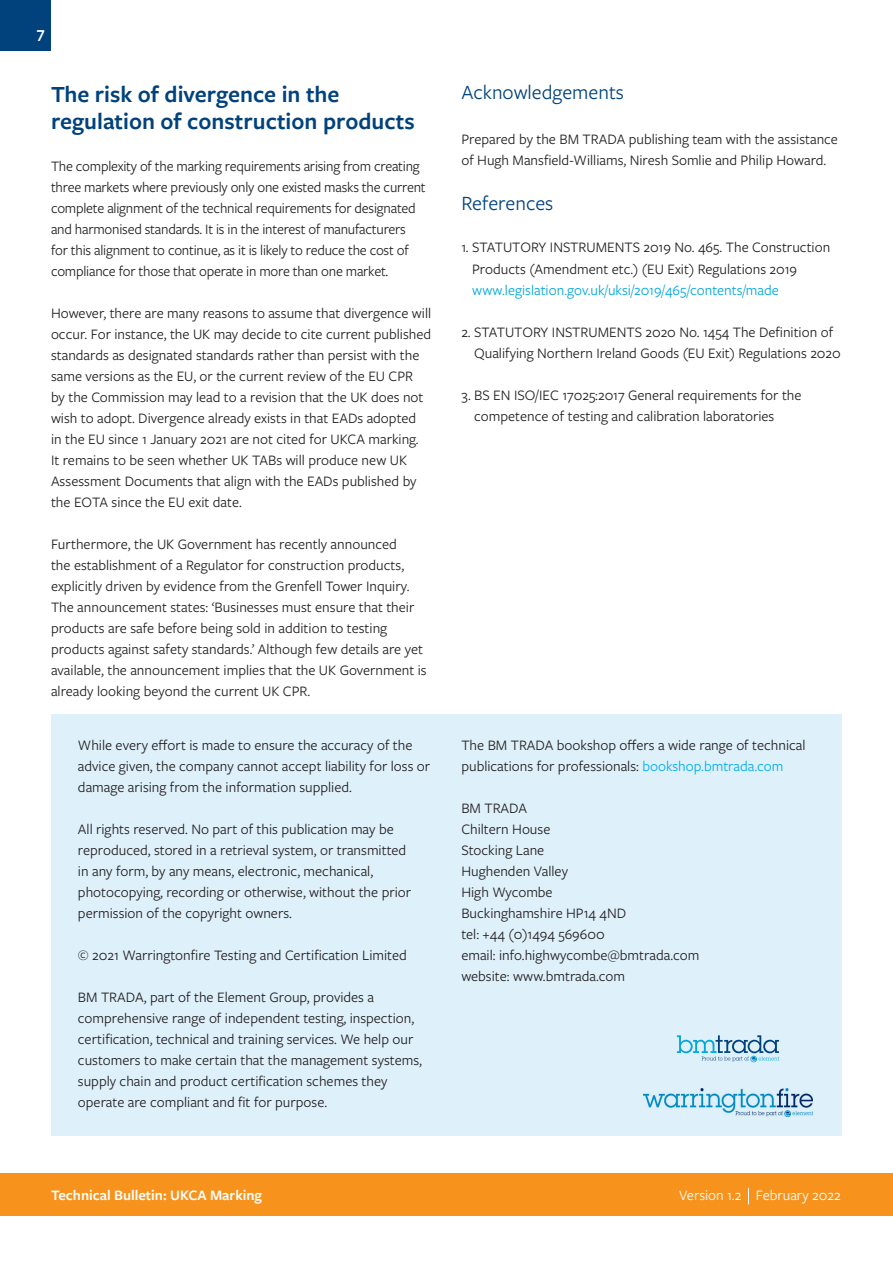
<style>
.page{position:relative;width:893px;height:1263px;background:#fff}
.page>*{position:absolute;margin:0;border:0;box-sizing:border-box;transform-origin:0 0}
.t1{font:600 24px/27px "Freight Sans Pro";color:#01427c}
.t2{font:21px "Freight Sans Pro";color:#01427c}
.t3{font:600 16.5px "Freight Sans Pro";color:#fff}
.t4{font:15px/21px "Freight Sans Pro";color:#231f20}
.t5{font:15px "Freight Sans Pro";color:#00a7db}
.t6{font:600 15px "Freight Sans Pro";color:#fff}
.t7{font:15px "Freight Sans Pro";color:#fff}
.s1{color:#00aeef}
</style>
<div class="page">
<div style="left:0;top:0;width:51px;height:51px;background:#01427c"></div>
<div style="left:0;top:1174px;width:893px;height:42px;background:#f7931d"></div>
<svg style="left:748px;top:1188px;width:1px;height:16px"></svg>
<div style="left:51px;top:714px;width:791px;height:421px;background:#def0fa"></div>
<svg style="left:677px;top:1035px;width:102px;height:26px"></svg>
<img style="left:644px;top:1088px;width:169px;height:28px">
<p class="t3" style="left:37px;top:21px;width:9px">7</p>
<h1 class="t1" style="left:51px;top:80px;width:365px">The risk of divergence in the regulation of construction products</h1>
<p class="t4" style="left:51px;top:155px;width:376px">The complexity of the marking requirements arising from creating three markets where previously only one existed masks the current complete alignment of the technical requirements for designated and harmonised standards. It is in the interest of manufacturers for this alignment to continue, as it is likely to reduce the cost of compliance for those that operate in more than one market.</p>
<p class="t4" style="left:51px;top:302px;width:382px">However, there are many reasons to assume that divergence will occur. For instance, the UK may decide to cite current published standards as designated standards rather than persist with the same versions as the EU, or the current review of the EU CPR<br>by the Commission may lead to a revision that the UK does not wish to adopt. Divergence already exists in that EADs adopted<br>in the EU since 1 January 2021 are not cited for UKCA marking.<br>It remains to be seen whether UK TABs will produce new UK Assessment Documents that align with the EADs published by the EOTA since the EU exit date.</p>
<p class="t4" style="left:51px;top:533px;width:377px">Furthermore, the UK Government has recently announced<br>the establishment of a Regulator for construction products, explicitly driven by evidence from the Grenfell Tower Inquiry.<br>The announcement states: ‘Businesses must ensure that their products are safe before being sold in addition to testing products against safety standards.’ Although few details are yet available, the announcement implies that the UK Government is already looking beyond the current UK CPR.</p>
<p class="t4" style="left:78px;top:734px;width:354px">While every effort is made to ensure the accuracy of the advice given, the company cannot accept liability for loss or damage arising from the information supplied.</p>
<p class="t4" style="left:78px;top:818px;width:335px">All rights reserved. No part of this publication may be reproduced, stored in a retrieval system, or transmitted in any form, by any means, electronic, mechanical, photocopying, recording or otherwise, without the prior permission of the copyright owners.</p>
<p class="t4" style="left:78px;top:944px;width:330px">© 2021 Warringtonfire Testing and Certification Limited</p>
<p class="t4" style="left:78px;top:986px;width:346px">BM TRADA, part of the Element Group, provides a comprehensive range of independent testing, inspection, certification, technical and training services. We help our customers to make certain that the management systems, supply chain and product certification schemes they operate are compliant and fit for purpose.</p>
<h2 class="t2" style="left:461px;top:79px;width:164px">Acknowledgements</h2>
<p class="t4" style="left:461px;top:128px;width:378px">Prepared by the BM TRADA publishing team with the assistance of Hugh Mansfield-Williams, Niresh Somlie and Philip Howard.</p>
<h2 class="t2" style="left:461px;top:190px;width:93px">References</h2>
<p class="t4" style="left:472px;top:236px;width:360px;text-indent:-11px">1. STATUTORY INSTRUMENTS 2019 No. 465. The Construction<br>Products (Amendment etc.) (EU Exit) Regulations 2019</p>
<p class="t5" style="left:472px;top:280px;width:308px">www.legislation.gov.uk/uksi/2019/465/contents/made</p>
<p class="t4" style="left:474px;top:320px;width:368px;text-indent:-13px">2. STATUTORY INSTRUMENTS 2020 No. 1454 The Definition of<br>Qualifying Northern Ireland Goods (EU Exit) Regulations 2020</p>
<p class="t4" style="left:474px;top:383px;width:329px;text-indent:-13px">3. BS EN ISO/IEC 17025:2017 General requirements for the competence of testing and calibration laboratories</p>
<p class="t4" style="left:461px;top:734px;width:346px">The BM TRADA bookshop offers a wide range of technical publications for professionals: <span class="s1">bookshop.bmtrada.com</span></p>
<p class="t4" style="left:461px;top:797px;width:240px">BM TRADA<br>Chiltern House<br>Stocking Lane<br>Hughenden Valley<br>High Wycombe<br>Buckinghamshire HP14 4ND<br>tel: +44 (0)1494 569600<br>email: info.highwycombe@bmtrada.com website: www.bmtrada.com</p>
<p class="t6" style="left:51px;top:1185px;width:213px">Technical Bulletin: UKCA Marking</p>
<p class="t7" style="left:679px;top:1185px;width:163px">Version 1.2 February 2022</p>
</div>
